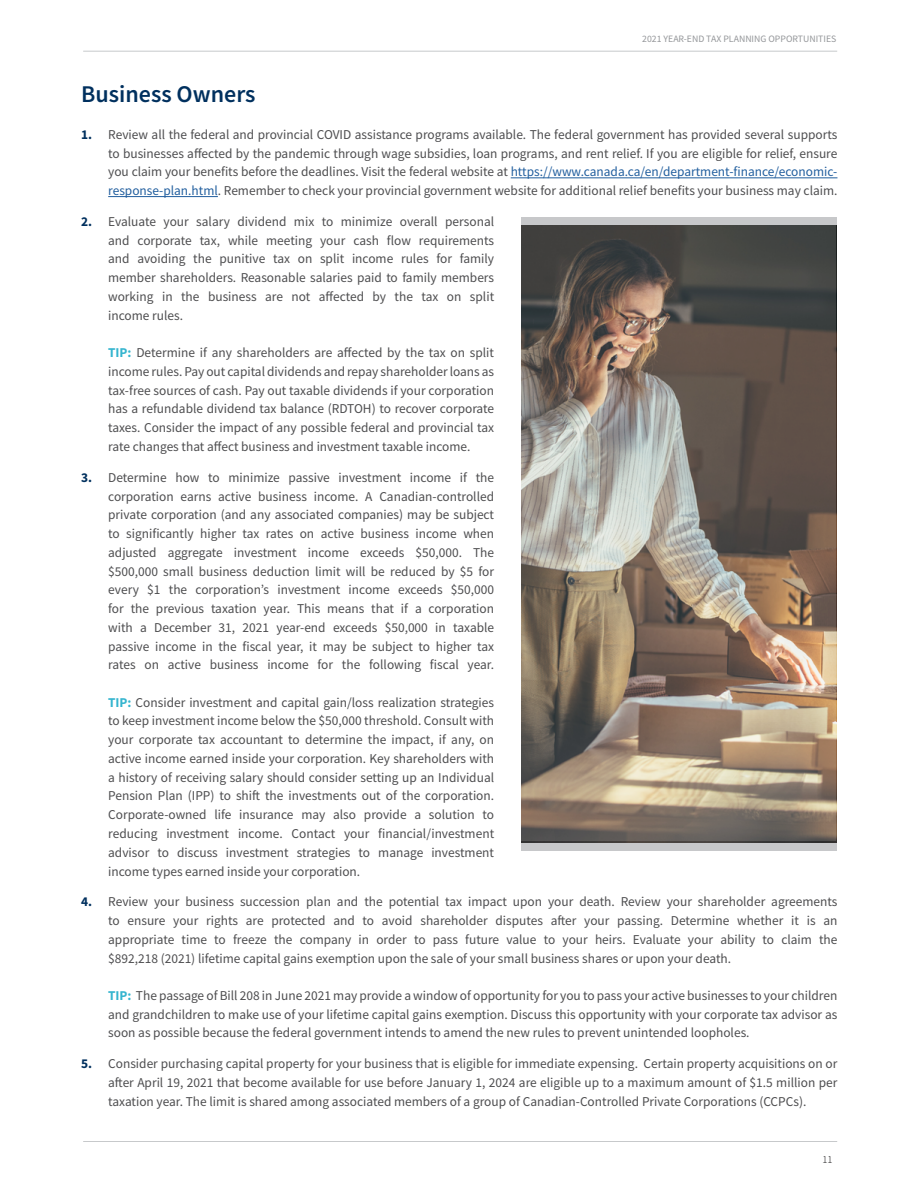
<style>
.page{position:relative;width:918px;height:1188px;background:#fff}
.page>*{position:absolute;margin:0;border:0;box-sizing:border-box;transform-origin:0 0}
.t1{font:600 24px "Source Sans Pro";color:#00305e}
.t2{font:13.5px/18.8px "Source Sans Pro";color:#4d4d4f;text-align:justify}
.t3{font:300 10.5px "Source Sans Pro";color:#0b0a0b}
.t4{font:9.75px "Source Sans Pro";color:#949699}
.s1{font-weight:700;color:#00305e}
.s2{color:#215e9e}
.s3{font-weight:700;color:#36b5cf}
</style>
<div class="page">
<hr style="left:83px;top:1141px;width:754px;height:1px;background:#c7c9cb">
<hr style="left:83px;top:51px;width:754px;height:1px;background:#c7c9cb">
<hr style="left:511px;top:178px;width:326px;height:1px;background:#215e9e">
<hr style="left:108px;top:196px;width:110px;height:1px;background:#215e9e">
<img style="left:521px;top:225px;width:314px;height:616px">
<div style="left:521px;top:218px;width:316px;height:7px;background:#c7c8ca"></div>
<div style="left:521px;top:844px;width:316px;height:7px;background:#c7c8ca"></div>
<p class="t4" style="left:642px;top:33px;width:196px">2021 YEAR-END TAX PLANNING OPPORTUNITIES</p>
<h1 class="t1" style="left:81px;top:79px;width:176px">Business Owners</h1>
<p class="t2" style="left:108px;top:125px;width:731px;text-indent:-27px"><span class="s1">1.</span> Review all the federal and provincial COVID assistance programs available. The federal government has provided several supports to businesses affected by the pandemic through wage subsidies, loan programs, and rent relief. If you are eligible for relief, ensure you claim your benefits before the deadlines. Visit the federal website at <span class="s2">https://www.canada.ca/en/department-finance/economic&shy;response-plan.html</span>. Remember to check your provincial government website for additional relief benefits your business may claim.</p>
<p class="t2" style="left:108px;top:212px;width:387px;text-indent:-27px"><span class="s1">2.</span> Evaluate your salary dividend mix to minimize overall personal and corporate tax, while meeting your cash flow requirements and avoiding the punitive tax on split income rules for family member shareholders. Reasonable salaries paid to family members working in the business are not affected by the tax on split income rules.</p>
<p class="t2" style="left:108px;top:343px;width:388px"><span class="s3">TIP:</span> Determine if any shareholders are affected by the tax on split income rules. Pay out capital dividends and repay shareholder loans as tax-free sources of cash. Pay out taxable dividends if your corporation has a refundable dividend tax balance (RDTOH) to recover corporate taxes. Consider the impact of any possible federal and provincial tax rate changes that affect business and investment taxable income.</p>
<p class="t2" style="left:108px;top:468px;width:388px;text-indent:-27px"><span class="s1">3.</span> Determine how to minimize passive investment income if the corporation earns active business income. A Canadian-controlled private corporation (and any associated companies) may be subject to significantly higher tax rates on active business income when adjusted aggregate investment income exceeds $50,000. The $500,000 small business deduction limit will be reduced by $5 for every $1 the corporation’s investment income exceeds $50,000 for the previous taxation year. This means that if a corporation with a December 31, 2021 year-end exceeds $50,000 in taxable passive income in the fiscal year, it may be subject to higher tax rates on active business income for the following fiscal year.</p>
<p class="t2" style="left:108px;top:693px;width:387px"><span class="s3">TIP:</span> Consider investment and capital gain/loss realization strategies to keep investment income below the $50,000 threshold. Consult with your corporate tax accountant to determine the impact, if any, on active income earned inside your corporation. Key shareholders with a history of receiving salary should consider setting up an Individual Pension Plan (IPP) to shift the investments out of the corporation.<br>Corporate-owned life insurance may also provide a solution to reducing investment income. Contact your financial/investment advisor to discuss investment strategies to manage investment income types earned inside your corporation.</p>
<p class="t2" style="left:108px;top:892px;width:731px;text-indent:-27px"><span class="s1">4.</span> Review your business succession plan and the potential tax impact upon your death. Review your shareholder agreements to ensure your rights are protected and to avoid shareholder disputes after your passing. Determine whether it is an appropriate time to freeze the company in order to pass future value to your heirs. Evaluate your ability to claim the $892,218 (2021) lifetime capital gains exemption upon the sale of your small business shares or upon your death.</p>
<p class="t2" style="left:108px;top:986px;width:731px"><span class="s3">TIP:</span> The passage of Bill 208 in June 2021 may provide a window of opportunity for you to pass your active businesses to your children and grandchildren to make use of your lifetime capital gains exemption. Discuss this opportunity with your corporate tax advisor as soon as possible because the federal government intends to amend the new rules to prevent unintended loopholes.</p>
<p class="t2" style="left:108px;top:1054px;width:731px;text-indent:-27px"><span class="s1">5.</span> Consider purchasing capital property for your business that is eligible for immediate expensing. Certain property acquisitions on or after April 19, 2021 that become available for use before January 1, 2024 are eligible up to a maximum amount of $1.5 million per taxation year. The limit is shared among associated members of a group of Canadian-Controlled Private Corporations (CCPCs).</p>
<p class="t3" style="left:822px;top:1153px;width:12px">11</p>
</div>
